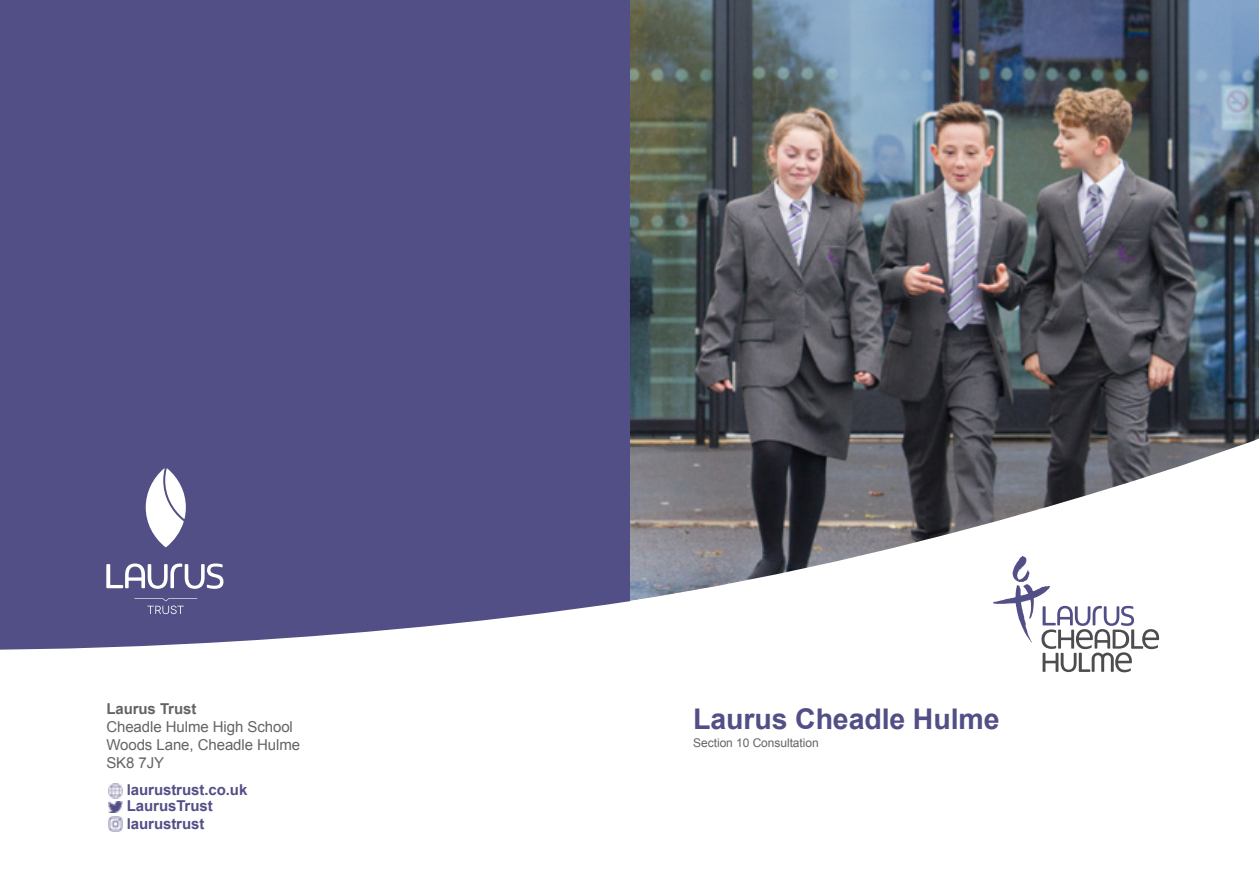
<style>
.page{position:relative;width:1259px;height:893px;background:#fff}
.page>*{position:absolute;margin:0;border:0;box-sizing:border-box;transform-origin:0 0}
.t1{font:700 28.5px "Arial";letter-spacing:-.005em;color:#524e86}
.t2{font:15px/18px "Arial";letter-spacing:-.005em;color:#636466}
.t3{font:700 15px/16.5px "Arial";letter-spacing:-.005em;color:#524e86}
.t4{font:700 15px "Arial";letter-spacing:-.005em;color:#636466}
.t5{font:12px "Arial";letter-spacing:-.005em;color:#636466}
</style>
<div class="page">
<img style="left:629px;top:0;width:630px;height:437px">
<div style="left:0;top:0;width:629px;height:701px;background:#524e86"></div>
<svg style="left:0;top:437px;width:1259px;height:395px"></svg>
<img style="left:108px;top:801px;width:14px;height:12px">
<img style="left:108px;top:817px;width:14px;height:14px">
<svg style="left:993px;top:556px;width:166px;height:116px"></svg>
<img style="left:108px;top:784px;width:14px;height:14px">
<p class="t4" style="left:106px;top:699px;width:92px">Laurus Trust</p>
<p class="t2" style="left:106px;top:718px;width:195px">Cheadle Hulme High School<br>Woods Lane, Cheadle Hulme<br>SK8 7JY</p>
<p class="t3" style="left:127px;top:782px;width:122px">laurustrust.co.uk<br>LaurusTrust</p>
<p class="t3" style="left:127px;top:816px;width:79px">laurustrust</p>
<h1 class="t1" style="left:693px;top:700px;width:308px">Laurus Cheadle Hulme</h1>
<p class="t5" style="left:693px;top:735px;width:127px">Section 10 Consultation</p>
</div>
